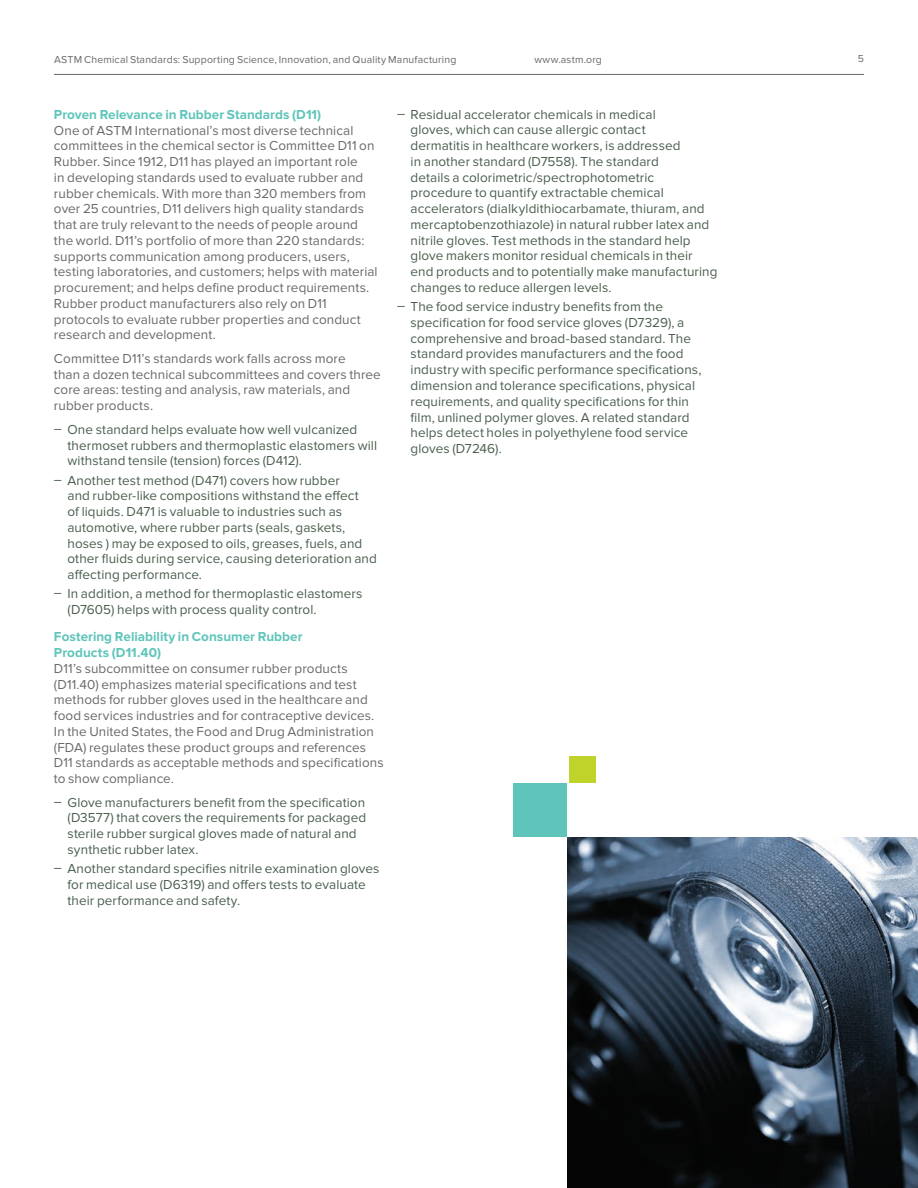
<style>
.page{position:relative;width:918px;height:1188px;background:#fff}
.page>*{position:absolute;margin:0;border:0;box-sizing:border-box;transform-origin:0 0}
.t1{font:13.5px/15.8px "Proxima Nova";letter-spacing:.005em;color:#4a5f4e}
.t2{font:13.5px/15.8px "Proxima Nova";letter-spacing:.005em;color:#69696c}
.t3{font:700 13.5px/15.8px "Proxima Nova";color:#5fc5ba}
.t4{font:10.5px "Proxima Nova";letter-spacing:.015em;color:#69696c}
</style>
<div class="page">
<hr style="left:54px;top:74px;width:810px;height:1px;background:#69696c">
<img style="left:567px;top:837px;width:351px;height:351px">
<div style="left:569px;top:756px;width:27px;height:27px;background:#c0d32b"></div>
<div style="left:513px;top:783px;width:54px;height:54px;background:#5fc5ba"></div>
<p class="t4" style="left:54px;top:53px;width:404px">ASTM Chemical Standards: Supporting Science, Innovation, and Quality Manufacturing</p>
<p class="t4" style="left:534px;top:53px;width:69px">www.astm.org</p>
<p class="t4" style="left:858px;top:53px;width:8px">5</p>
<p class="t3" style="left:54px;top:107px;width:269px">Proven Relevance in Rubber Standards (D11)</p>
<p class="t2" style="left:54px;top:122px;width:325px">One of ASTM International’s most diverse technical committees in the chemical sector is Committee D11 on Rubber. Since 1912, D11 has played an important role<br>in developing standards used to evaluate rubber and rubber chemicals. With more than 320 members from over 25 countries, D11 delivers high quality standards that are truly relevant to the needs of people around the world. D11’s portfolio of more than 220 standards: supports communication among producers, users, testing laboratories, and customers; helps with material procurement; and helps define product requirements.<br>Rubber product manufacturers also rely on D11 protocols to evaluate rubber properties and conduct research and development.</p>
<p class="t2" style="left:54px;top:351px;width:328px">Committee D11’s standards work falls across more<br>than a dozen technical subcommittees and covers three core areas: testing and analysis, raw materials, and rubber products.</p>
<p class="t1" style="left:67px;top:422px;width:311px;text-indent:-13px">ͽ One standard helps evaluate how well vulcanized thermoset rubbers and thermoplastic elastomers will withstand tensile (tension) forces (D412).</p>
<p class="t1" style="left:67px;top:472px;width:311px;text-indent:-13px">ͽ Another test method (D471) covers how rubber<br>and rubber-like compositions withstand the effect<br>of liquids. D471 is valuable to industries such as automotive, where rubber parts (seals, gaskets, hoses ) may be exposed to oils, greases, fuels, and other fluids during service, causing deterioration and affecting performance.</p>
<p class="t1" style="left:67px;top:586px;width:297px;text-indent:-13px">ͽ In addition, a method for thermoplastic elastomers (D7605) helps with process quality control.</p>
<p class="t3" style="left:54px;top:629px;width:250px">Fostering Reliability in Consumer Rubber<br>Products (D11.40)</p>
<p class="t2" style="left:54px;top:661px;width:331px">D11’s subcommittee on consumer rubber products (D11.40) emphasizes material specifications and test methods for rubber gloves used in the healthcare and food services industries and for contraceptive devices.<br>In the United States, the Food and Drug Administration (FDA) regulates these product groups and references D11 standards as acceptable methods and specifications to show compliance.</p>
<p class="t1" style="left:67px;top:795px;width:300px;text-indent:-13px">ͽ Glove manufacturers benefit from the specification (D3577) that covers the requirements for packaged sterile rubber surgical gloves made of natural and synthetic rubber latex.</p>
<p class="t1" style="left:67px;top:861px;width:313px;text-indent:-13px">ͽ Another standard specifies nitrile examination gloves for medical use (D6319) and offers tests to evaluate their performance and safety.</p>
<p class="t1" style="left:411px;top:107px;width:308px;text-indent:-14px">ͽ Residual accelerator chemicals in medical<br>gloves, which can cause allergic contact<br>dermatitis in healthcare workers, is addressed<br>in another standard (D7558). The standard<br>details a colorimetric/spectrophotometric procedure to quantify extractable chemical accelerators (dialkyldithiocarbamate, thiuram, and mercaptobenzothiazole) in natural rubber latex and nitrile gloves. Test methods in the standard help glove makers monitor residual chemicals in their end products and to potentially make manufacturing changes to reduce allergen levels.</p>
<p class="t1" style="left:411px;top:299px;width:292px;text-indent:-14px">ͽ The food service industry benefits from the specification for food service gloves (D7329), a comprehensive and broad-based standard. The standard provides manufacturers and the food industry with specific performance specifications, dimension and tolerance specifications, physical requirements, and quality specifications for thin film, unlined polymer gloves. A related standard helps detect holes in polyethylene food service gloves (D7246).</p>
</div>
